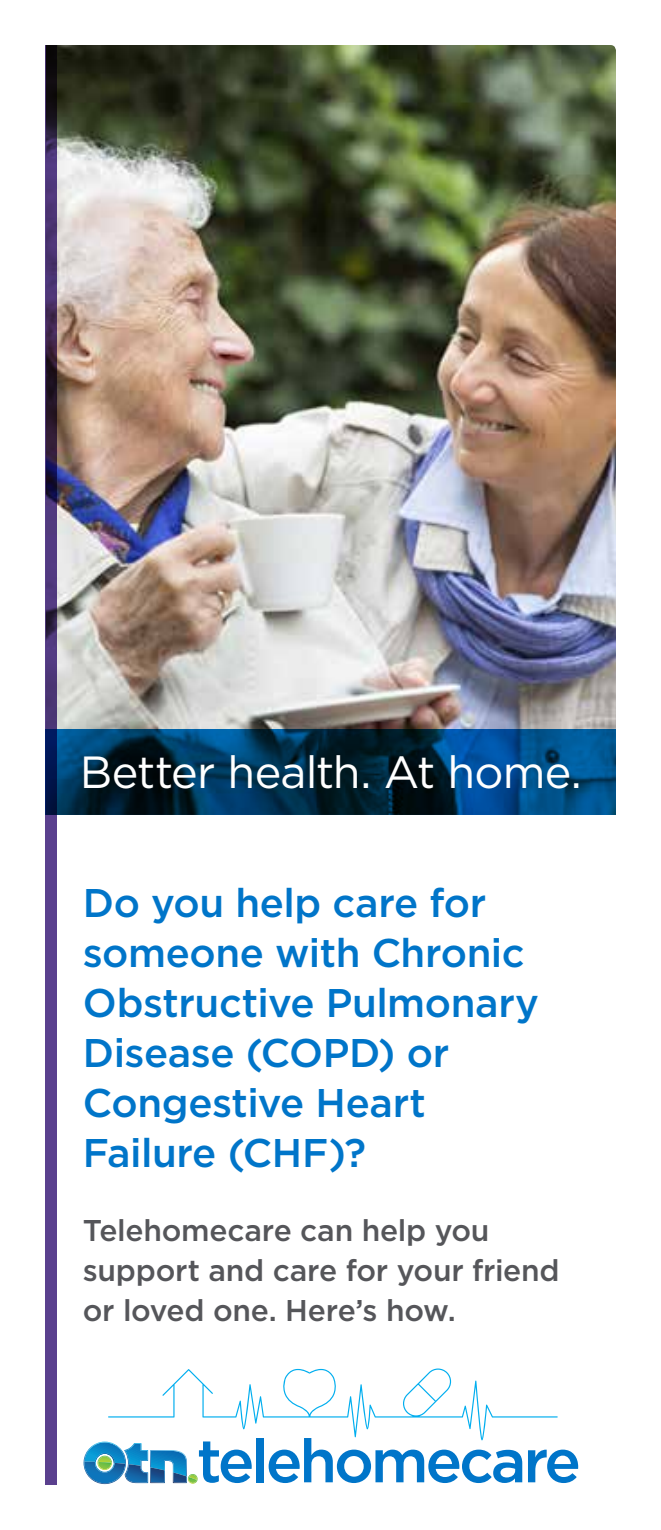
<style>
.page{position:relative;width:661px;height:1530px;background:#fff}
.page>*{position:absolute;margin:0;border:0;box-sizing:border-box;transform-origin:0 0}
.t1{font:45px "Gotham";letter-spacing:-.02em;color:#fff}
.body{font:500 40px/50px "Gotham";letter-spacing:-.01em;color:#0075c9}
.body-2{font:500 30px/40px "Gotham";letter-spacing:-.01em;color:#55565a}
</style>
<div class="page">
<img style="left:57px;top:45px;width:559px;height:685px">
<svg style="left:57px;top:730px;width:559px;height:85px;background:#003459"></svg>
<svg style="left:46px;top:45px;width:11px;height:1440px;background:#45316f"></svg>
<svg style="left:84px;top:1369px;width:494px;height:115px"></svg>
<p class="t1" style="left:80px;top:744px;width:503px">Better health. At home.</p>
<p class="body" style="left:83px;top:877px;width:458px">Do you help care for someone with Chronic<br>Obstructive Pulmonary<br>Disease (COPD) or<br>Congestive Heart<br>Failure (CHF)?</p>
<p class="body-2" style="left:83px;top:1210px;width:478px">Telehomecare can help you support and care for your friend or loved one. Here’s how.</p>
</div>
